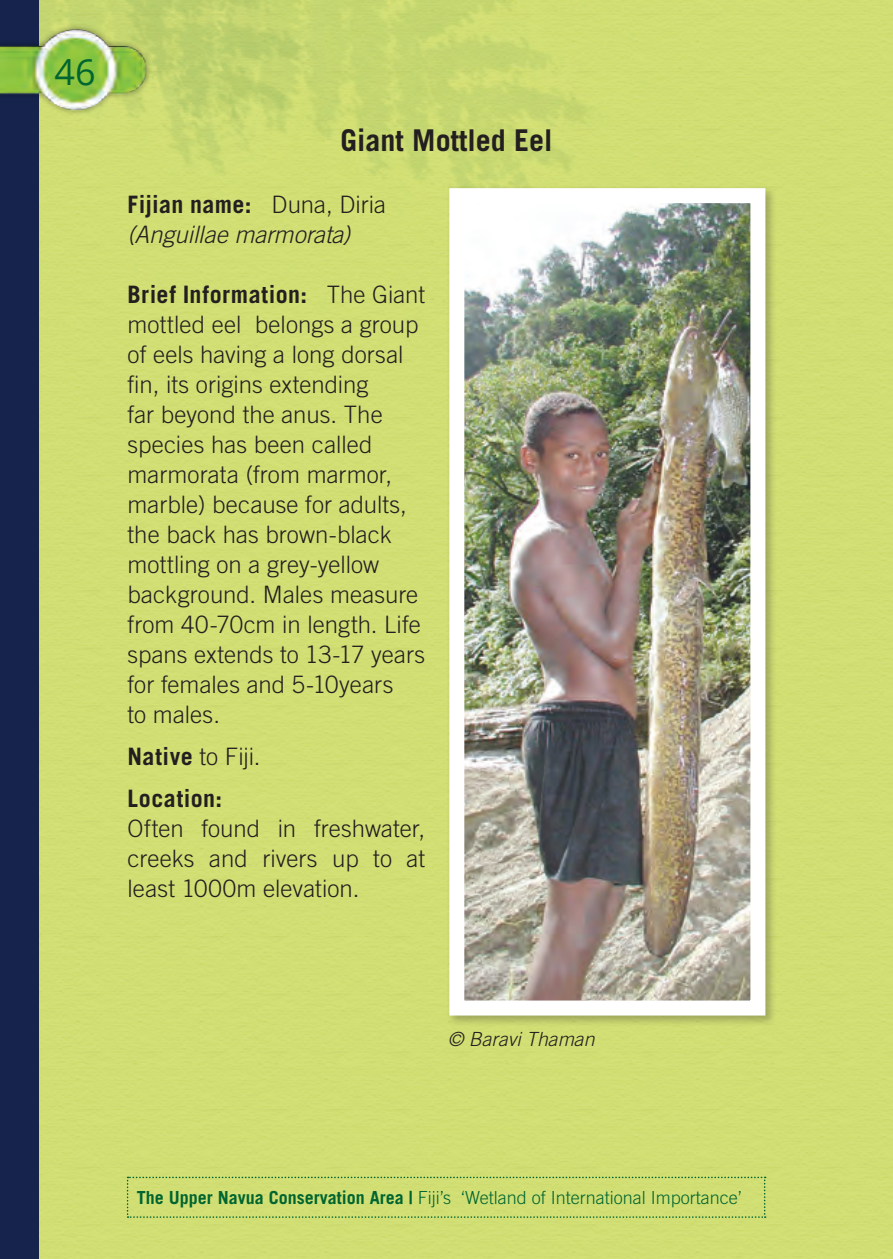
<style>
.page{position:relative;width:893px;height:1259px;background:#fff}
.page>*{position:absolute;margin:0;border:0;box-sizing:border-box;transform-origin:0 0}
.t1{font:36px "Open Sans";color:#006530}
.t2{font:700 30px "Trade Gothic LT Std";color:#231f20}
.t3{font:300 24px/30px "Trade Gothic LT Std";letter-spacing:.005em;color:#231f20}
.t4{font:italic 300 24px/30px "Trade Gothic LT Std";color:#231f20}
.t5{font:700 24px/42px "Trade Gothic LT Std";letter-spacing:.02em;color:#231f20}
.t6{font:italic 300 19.5px "Trade Gothic LT Std";color:#231f20}
.t7{font:300 18px "Trade Gothic LT Std";color:#006530}
.s1{font-weight:700;font-style:normal}
.s2{font-style:normal}
.s3{font-weight:700}
.s4{font-weight:300}
</style>
<div class="page">
<div style="left:39px;top:0;width:854px;height:1259px;background:#d1de73"></div>
<div style="left:127px;top:1176px;width:639px;height:41px;background:#d1de73"></div>
<div style="left:446px;top:185px;width:331px;height:841px;background:#231f20;opacity:.29"></div>
<img style="left:465px;top:204px;width:284px;height:795px">
<div style="left:449px;top:188px;width:316px;height:827px;border:15px solid #fff"></div>
<div style="left:0;top:0;width:39px;height:1259px;background:#16234c"></div>
<img style="left:0;top:0;width:187px;height:154px">
<h1 class="t1" style="left:55px;top:47px;width:43px">46</h1>
<p class="t2" style="left:341px;top:122px;width:213px">Giant Mottled Eel</p>
<p class="t4" style="left:128px;top:190px;width:260px"><span class="s1">Fijian name:</span> <span class="s2">Duna, Diria </span>(Anguillae marmorata)</p>
<p class="t3" style="left:128px;top:279px;width:299px"><span class="s3">Brief Information:</span> The Giant mottled eel belongs a group of eels having a long dorsal fin, its origins extending<br>far beyond the anus. The species has been called marmorata (from marmor, marble) because for adults, the back has brown-black mottling on a grey-yellow background. Males measure from 40-70cm in length. Life spans extends to 13-17 years for females and 5-10years<br>to males.</p>
<p class="t5" style="left:128px;top:735px;width:134px">Native <span class="s4">to Fiji.<br></span>Location:</p>
<p class="t3" style="left:128px;top:813px;width:299px;text-align:justify">Often found in freshwater, creeks and rivers up to at least 1000m elevation.</p>
<p class="t6" style="left:448px;top:1028px;width:148px">© Baravi Thaman</p>
<p class="t7" style="left:137px;top:1187px;width:607px"><span class="s3">The Upper Navua Conservation Area |</span> Fiji’s ‘Wetland of International Importance’</p>
</div>
